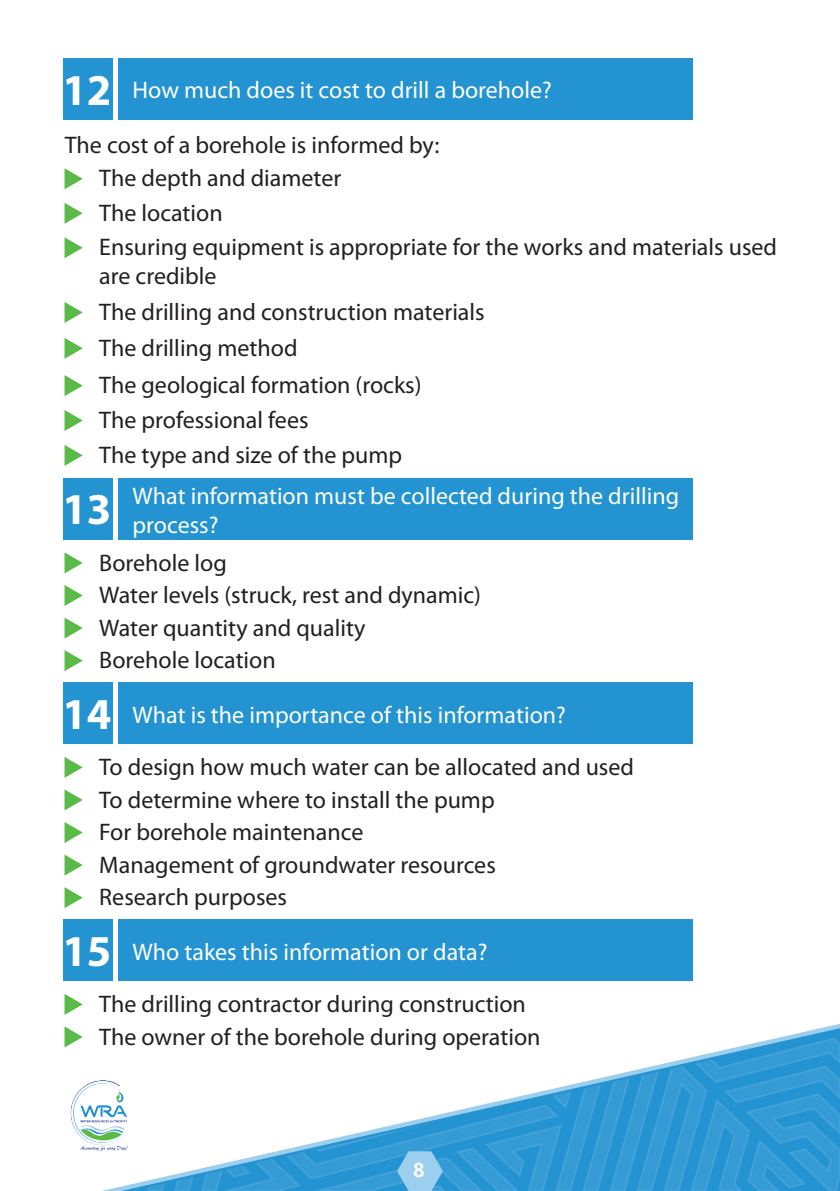
<style>
.page{position:relative;width:840px;height:1191px;background:#fff}
.page>*{position:absolute;margin:0;border:0;box-sizing:border-box;transform-origin:0 0}
.t1{font:24px/32.6px "Myriad Pro";color:#231f20}
.t2{font:24px/28.8px "Myriad Pro";color:#fff}
.t3{font:700 20px "Segoe UI";color:#f9fafa}
.s1{font-weight:700;font-size:44.2px}
</style>
<div class="page">
<svg style="left:64px;top:168px;width:19px;height:21px"></svg>
<svg style="left:64px;top:552px;width:19px;height:21px"></svg>
<svg style="left:64px;top:585px;width:19px;height:21px"></svg>
<svg style="left:64px;top:617px;width:19px;height:21px"></svg>
<svg style="left:64px;top:650px;width:19px;height:21px"></svg>
<svg style="left:64px;top:302px;width:19px;height:21px"></svg>
<svg style="left:64px;top:338px;width:19px;height:21px"></svg>
<svg style="left:64px;top:375px;width:19px;height:21px"></svg>
<svg style="left:64px;top:410px;width:19px;height:21px"></svg>
<svg style="left:64px;top:445px;width:19px;height:21px"></svg>
<svg style="left:64px;top:203px;width:19px;height:21px"></svg>
<svg style="left:64px;top:237px;width:19px;height:21px"></svg>
<div style="left:63px;top:59px;width:629px;height:61px;background:#2393d1"></div>
<div style="left:113px;top:59px;width:5px;height:72px;background:#fff"></div>
<div style="left:63px;top:478px;width:629px;height:61px;background:#2393d1"></div>
<div style="left:113px;top:478px;width:5px;height:72px;background:#fff"></div>
<svg style="left:64px;top:757px;width:19px;height:21px"></svg>
<svg style="left:64px;top:789px;width:19px;height:21px"></svg>
<svg style="left:64px;top:822px;width:19px;height:21px"></svg>
<svg style="left:64px;top:854px;width:19px;height:21px"></svg>
<svg style="left:64px;top:887px;width:19px;height:21px"></svg>
<div style="left:63px;top:682px;width:629px;height:62px;background:#2393d1"></div>
<div style="left:113px;top:682px;width:5px;height:73px;background:#fff"></div>
<svg style="left:64px;top:994px;width:19px;height:21px"></svg>
<svg style="left:64px;top:1026px;width:19px;height:21px"></svg>
<div style="left:63px;top:919px;width:629px;height:61px;background:#2393d1"></div>
<div style="left:113px;top:919px;width:5px;height:73px;background:#fff"></div>
<img style="left:70px;top:1080px;width:58px;height:71px">
<svg style="left:131px;top:1030px;width:708px;height:161px"></svg>
<p class="t2" style="left:62px;top:76px;width:490px"><span class="s1">12</span> How much does it cost to drill a borehole?</p>
<p class="t1" style="left:65px;top:128px;width:376px">The cost of a borehole is informed by:</p>
<p class="t1" style="left:99px;top:162px;width:243px">The depth and diameter</p>
<p class="t1" style="left:99px;top:195px;width:679px;line-height:34.4px">The location<br>Ensuring equipment is appropriate for the works and materials used</p>
<p class="t1" style="left:99px;top:259px;width:119px">are credible</p>
<p class="t1" style="left:99px;top:293px;width:387px;line-height:36.6px">The drilling and construction materials<br>The drilling method<br>The geological formation (rocks)</p>
<p class="t1" style="left:99px;top:402px;width:304px;line-height:34.8px">The professional fees<br>The type and size of the pump</p>
<p class="t2" style="left:62px;top:481px;width:618px;text-indent:70px">What information must be collected during the drilling<br><sup>13</sup> process?</p>
<p class="t1" style="left:99px;top:546px;width:383px">Borehole log<br>Water levels (struck, rest and dynamic)<br>Water quantity and quality<br>Borehole location</p>
<p class="t2" style="left:62px;top:700px;width:504px"><span class="s1">14</span> What is the importance of this information?</p>
<p class="t1" style="left:99px;top:750px;width:536px">To design how much water can be allocated and used To determine where to install the pump<br>For borehole maintenance<br>Management of groundwater resources<br>Research purposes</p>
<p class="t2" style="left:62px;top:936px;width:426px"><span class="s1">15</span> Who takes this information or data?</p>
<p class="t1" style="left:99px;top:987px;width:442px">The drilling contractor during construction<br>The owner of the borehole during operation</p>
<p class="t3" style="left:413px;top:1150px;width:13px">8</p>
</div>
